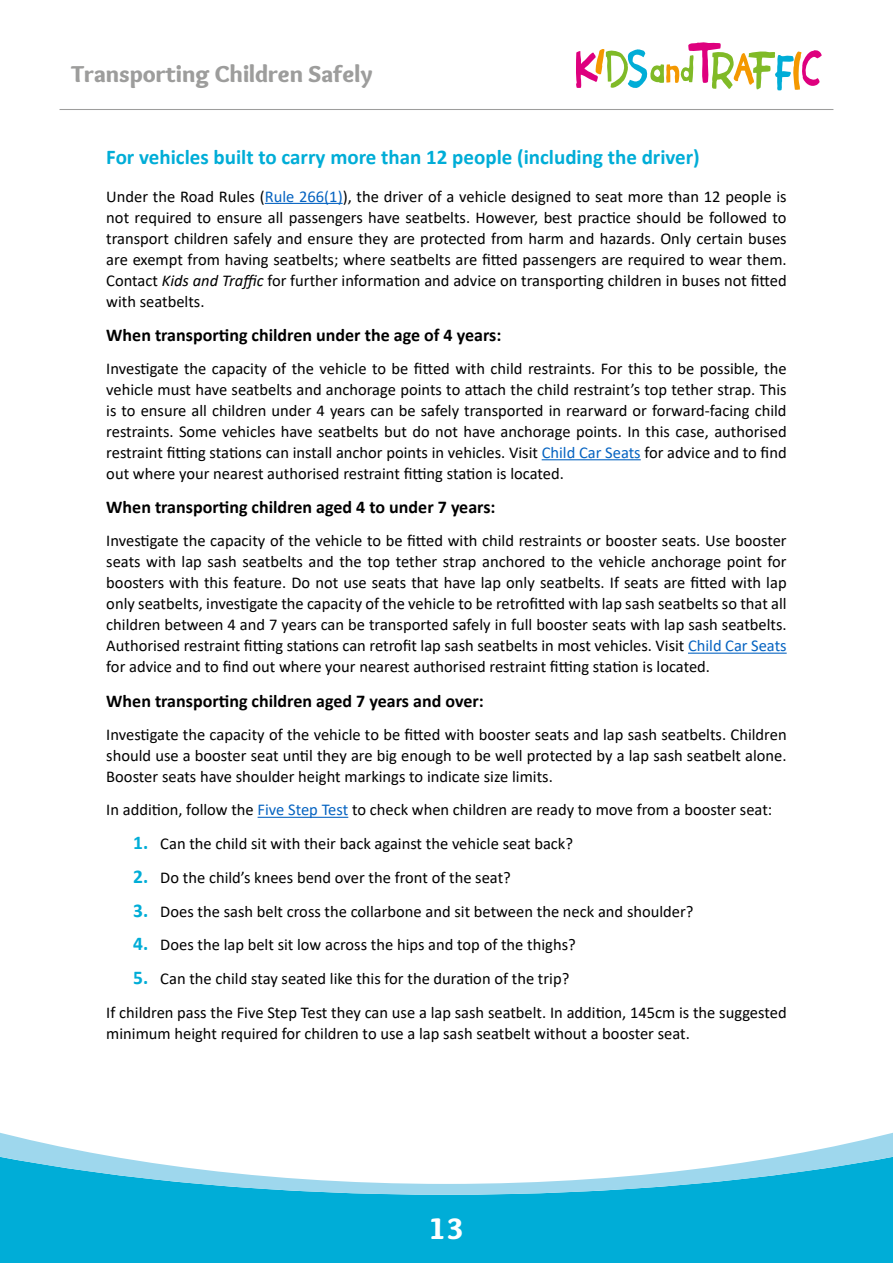
<style>
.page{position:relative;width:893px;height:1263px;background:#fff}
.page>*{position:absolute;margin:0;border:0;box-sizing:border-box;transform-origin:0 0}
.t1{font:900 30.75px "Overlock";color:#fff}
.t2{font:900 24px "Overlock";color:#9d9d9c}
.t3{font:700 21px "Calibri";color:#00add7}
.t4{font:700 18px "Calibri";color:#000}
.Paragraph{font:16.5px/21px "Calibri";color:#000;text-align:justify}
.s1{color:#0563c1}
.s2{font-style:italic}
.s3{font-weight:700;font-size:19.5px;color:#00add7}
</style>
<div class="page">
<div style="left:0;top:1195px;width:893px;height:68px;background:#00add7"></div>
<svg style="left:0;top:1132px;width:893px;height:63px"></svg>
<svg style="left:576px;top:42px;width:246px;height:49px"></svg>
<hr style="left:60px;top:109px;width:773px;height:1px;background:#9d9d9c">
<hr style="left:265px;top:203px;width:78px;height:1px;background:#0563c1">
<hr style="left:542px;top:459px;width:99px;height:1px;background:#0563c1">
<hr style="left:688px;top:653px;width:99px;height:1px;background:#0563c1">
<hr style="left:258px;top:817px;width:90px;height:1px;background:#0563c1">
<h2 class="t2" style="left:71px;top:58px;width:303px">Transporting Children Safely</h2>
<h2 class="t3" style="left:106px;top:142px;width:595px">For vehicles built to carry more than 12 people (including the driver)</h2>
<p class="Paragraph" style="left:106px;top:185px;width:682px">Under the Road Rules (<span class="s1">Rule 266(1)</span>), the driver of a vehicle designed to seat more than 12 people is not required to ensure all passengers have seatbelts. However, best practice should be followed to transport children safely and ensure they are protected from harm and hazards. Only certain buses are exempt from having seatbelts; where seatbelts are fitted passengers are required to wear them.<br>Contact <span class="s2">Kids and Traffic</span> for further information and advice on transporting children in buses not fitted with seatbelts.</p>
<h3 class="t4" style="left:106px;top:322px;width:397px">When transporting children under the age of 4 years:</h3>
<p class="Paragraph" style="left:106px;top:357px;width:682px">Investigate the capacity of the vehicle to be fitted with child restraints. For this to be possible, the vehicle must have seatbelts and anchorage points to attach the child restraint’s top tether strap. This is to ensure all children under 4 years can be safely transported in rearward or forward-facing child restraints. Some vehicles have seatbelts but do not have anchorage points. In this case, authorised restraint fitting stations can install anchor points in vehicles. Visit <span class="s1">Child Car Seats</span> for advice and to find out where your nearest authorised restraint fitting station is located.</p>
<h3 class="t4" style="left:106px;top:495px;width:391px">When transporting children aged 4 to under 7 years:</h3>
<p class="Paragraph" style="left:106px;top:530px;width:682px">Investigate the capacity of the vehicle to be fitted with child restraints or booster seats. Use booster seats with lap sash seatbelts and the top tether strap anchored to the vehicle anchorage point for boosters with this feature. Do not use seats that have lap only seatbelts. If seats are fitted with lap only seatbelts, investigate the capacity of the vehicle to be retrofitted with lap sash seatbelts so that all children between 4 and 7 years can be transported safely in full booster seats with lap sash seatbelts.<br>Authorised restraint fitting stations can retrofit lap sash seatbelts in most vehicles. Visit <span class="s1">Child Car Seats </span>for advice and to find out where your nearest authorised restraint fitting station is located.</p>
<h3 class="t4" style="left:106px;top:688px;width:379px">When transporting children aged 7 years and over:</h3>
<p class="Paragraph" style="left:106px;top:723px;width:682px">Investigate the capacity of the vehicle to be fitted with booster seats and lap sash seatbelts. Children should use a booster seat until they are big enough to be well protected by a lap sash seatbelt alone.<br>Booster seats have shoulder height markings to indicate size limits.</p>
<p class="Paragraph" style="left:106px;top:799px;width:667px">In addition, follow the <span class="s1">Five Step Test</span> to check when children are ready to move from a booster seat:</p>
<p class="Paragraph" style="left:133px;top:833px;width:441px"><span class="s3">1.</span> Can the child sit with their back against the vehicle seat back?</p>
<p class="Paragraph" style="left:133px;top:866px;width:379px"><span class="s3">2.</span> Do the child’s knees bend over the front of the seat?</p>
<p class="Paragraph" style="left:133px;top:900px;width:562px"><span class="s3">3.</span> Does the sash belt cross the collarbone and sit between the neck and shoulder?</p>
<p class="Paragraph" style="left:133px;top:934px;width:444px"><span class="s3">4.</span> Does the lap belt sit low across the hips and top of the thighs?</p>
<p class="Paragraph" style="left:133px;top:968px;width:438px"><span class="s3">5.</span> Can the child stay seated like this for the duration of the trip?</p>
<p class="Paragraph" style="left:106px;top:1001px;width:682px">If children pass the Five Step Test they can use a lap sash seatbelt. In addition, 145cm is the suggested minimum height required for children to use a lap sash seatbelt without a booster seat.</p>
<h1 class="t1" style="left:429px;top:1209px;width:37px">13</h1>
</div>
